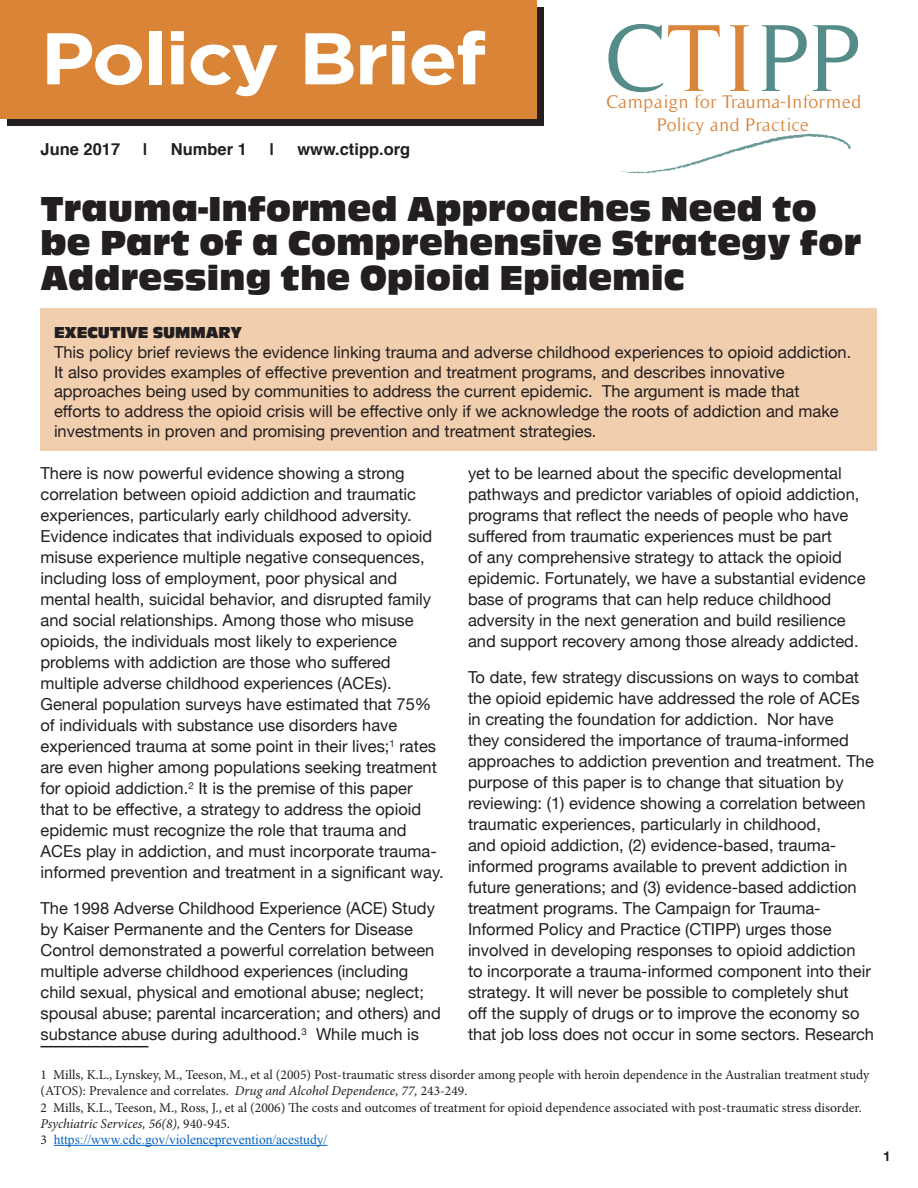
<style>
.page{position:relative;width:918px;height:1188px;background:#fff}
.page>*{position:absolute;margin:0;border:0;box-sizing:border-box;transform-origin:0 0}
.t1{font:97.05px "Timeless";letter-spacing:.02em;color:#558c89}
.t2{font:700 72.9px "Gotham";letter-spacing:-.03em;color:#fff;scale:1.11 1}
.t3{font:36px/34.5px "Antique Oli Com";letter-spacing:.01em;color:#231f20}
.t4{font:18.6px/22.4px "Timeless";letter-spacing:.03em;color:#d9853b;text-align:center}
.t5{font:16.5px/21px "Helvetica Neue";color:#231f20}
.t6{font:700 16.5px "Helvetica";color:#231f20}
.t7{font:16.5px "Antique Oli Com";letter-spacing:-.005em;color:#231f20}
.t8{font:13.5px/16.2px "Minion Pro";color:#231f20}
.t9{font:13.5px "Times New Roman";color:#0563c1}
.t10{font:700 13.5px "Helvetica Neue";color:#231f20}
.s1{color:#d9853b}
.s2{font-style:italic}
.s3{font-family:"Minion Pro";color:#231f20}
</style>
<div class="page">
<div style="left:8px;top:8px;width:536px;height:118px;background:#231f20"></div>
<hr style="left:40px;top:1046px;width:108px;height:1px;background:#231f20">
<hr style="left:54px;top:1145px;width:273px;height:1px;background:#0563c1">
<div style="left:40px;top:309px;width:838px;height:142px;background:#f1cead"></div>
<div style="left:0;top:0;width:537px;height:119px;background:#d98437"></div>
<svg style="left:621px;top:134px;width:230px;height:40px"></svg>
<p class="t2" style="left:40px;top:10px;width:403px">Policy Brief</p>
<p class="t1" style="left:605px;top:4px;width:257px">C<span class="s1">TI</span>PP</p>
<p class="t4" style="left:607px;top:91px;width:256px">Campaign for Trauma-Informed<br>Policy and Practice</p>
<p class="t6" style="left:40px;top:136px;width:81px">June 2017</p>
<p class="t6" style="left:143px;top:136px;width:6px">|</p>
<p class="t6" style="left:171px;top:136px;width:78px">Number 1</p>
<p class="t6" style="left:270px;top:136px;width:6px">|</p>
<p class="t6" style="left:297px;top:136px;width:115px">www.ctipp.org</p>
<p class="t3" style="left:40px;top:192px;width:822px">Trauma-Informed Approaches Need to be Part of a Comprehensive Strategy for<br>Addressing the Opioid Epidemic</p>
<p class="t7" style="left:54px;top:323px;width:190px">EXECUTIVE SUMMARY</p>
<p class="t5" style="left:54px;top:343px;width:799px;line-height:19.8px">This policy brief reviews the evidence linking trauma and adverse childhood experiences to opioid addiction.<br>It also provides examples of effective prevention and treatment programs, and describes innovative approaches being used by communities to address the current epidemic. The argument is made that<br>efforts to address the opioid crisis will be effective only if we acknowledge the roots of addiction and make investments in proven and promising prevention and treatment strategies.</p>
<p class="t5" style="left:468px;top:464px;width:399px">yet to be learned about the specific developmental pathways and predictor variables of opioid addiction, programs that reflect the needs of people who have suffered from traumatic experiences must be part<br>of any comprehensive strategy to attack the opioid epidemic. Fortunately, we have a substantial evidence base of programs that can help reduce childhood adversity in the next generation and build resilience and support recovery among those already addicted.</p>
<p class="t5" style="left:468px;top:668px;width:408px">To date, few strategy discussions on ways to combat the opioid epidemic have addressed the role of ACEs in creating the foundation for addiction. Nor have<br>they considered the importance of trauma-informed approaches to addiction prevention and treatment. The purpose of this paper is to change that situation by reviewing: (1) evidence showing a correlation between traumatic experiences, particularly in childhood,<br>and opioid addiction, (2) evidence-based, trauma&shy;informed programs available to prevent addiction in future generations; and (3) evidence-based addiction treatment programs. The Campaign for Trauma-Informed Policy and Practice (CTIPP) urges those involved in developing responses to opioid addiction to incorporate a trauma-informed component into their strategy. It will never be possible to completely shut<br>off the supply of drugs or to improve the economy so that job loss does not occur in some sectors. Research</p>
<p class="t5" style="left:40px;top:464px;width:405px">There is now powerful evidence showing a strong correlation between opioid addiction and traumatic experiences, particularly early childhood adversity.<br>Evidence indicates that individuals exposed to opioid misuse experience multiple negative consequences, including loss of employment, poor physical and mental health, suicidal behavior, and disrupted family and social relationships. Among those who misuse opioids, the individuals most likely to experience problems with addiction are those who suffered multiple adverse childhood experiences (ACEs).<br>General population surveys have estimated that 75% of individuals with substance use disorders have experienced trauma at some point in their lives;<sup>1</sup> rates are even higher among populations seeking treatment for opioid addiction.<sup>2</sup> It is the premise of this paper that to be effective, a strategy to address the opioid epidemic must recognize the role that trauma and ACEs play in addiction, and must incorporate trauma&shy;informed prevention and treatment in a significant way.</p>
<p class="t5" style="left:40px;top:899px;width:402px">The 1998 Adverse Childhood Experience (ACE) Study by Kaiser Permanente and the Centers for Disease Control demonstrated a powerful correlation between multiple adverse childhood experiences (including child sexual, physical and emotional abuse; neglect; spousal abuse; parental incarceration; and others) and substance abuse during adulthood.<sup>3</sup> While much is</p>
<p class="t8" style="left:40px;top:1067px;width:830px">1 Mills, K.L., Lynskey, M., Teeson, M., et al (2005) Post-traumatic stress disorder among people with heroin dependence in the Australian treatment study (ATOS): Prevalence and correlates. <span class="s2">Drug and Alcohol Dependence, 77,</span> 243-249.</p>
<p class="t8" style="left:40px;top:1099px;width:823px">2 Mills, K.L., Teeson, M., Ross, J., et al (2006) The costs and outcomes of treatment for opioid dependence associated with post-traumatic stress disorder.<br><span class="s2">Psychiatric Services, 56(8),</span> 940-945.</p>
<p class="t9" style="left:40px;top:1130px;width:288px"><span class="s3">3</span> https://www.cdc.gov/violenceprevention/acestudy/</p>
<p class="t10" style="left:883px;top:1146px;width:9px">1</p>
</div>
